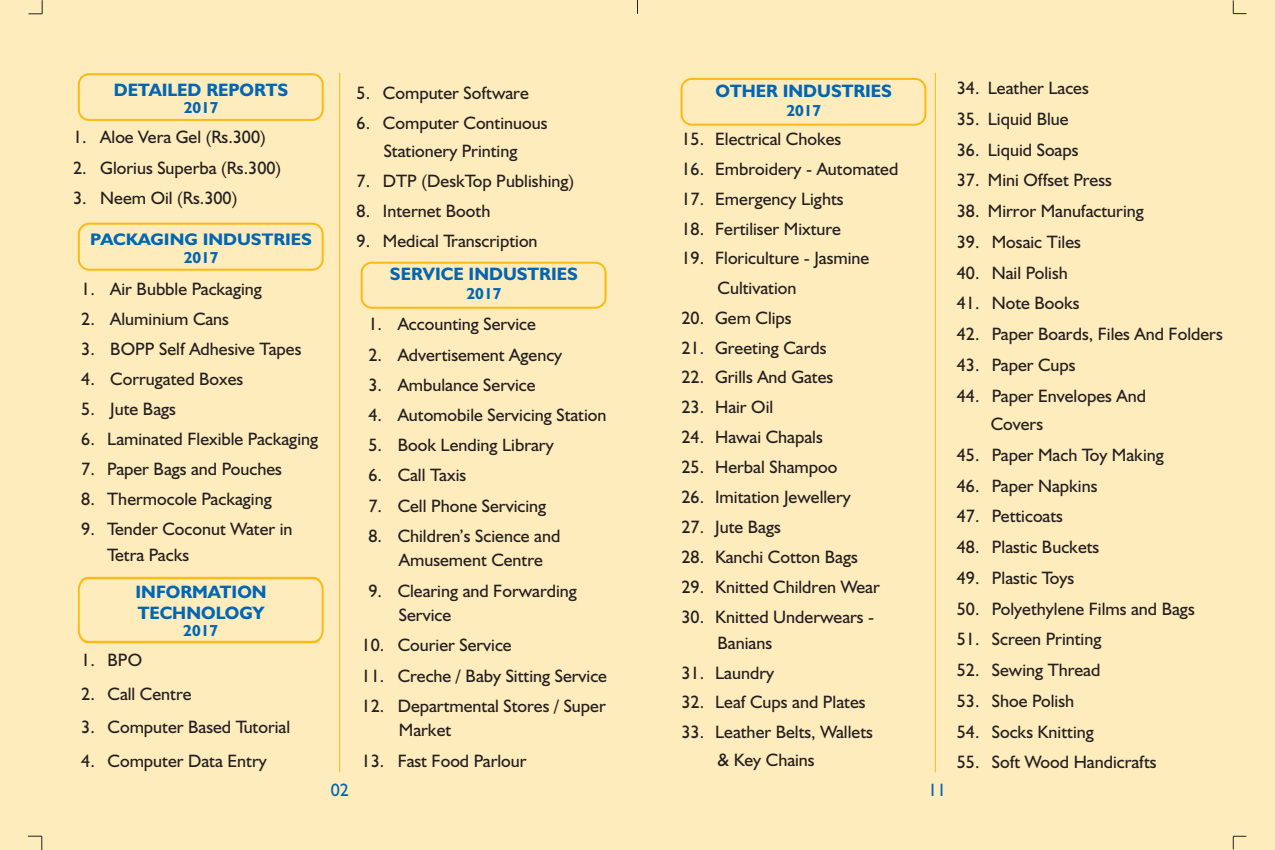
<style>
.page{position:relative;width:1275px;height:850px;background:#fff}
.page>*{position:absolute;margin:0;border:0;box-sizing:border-box;transform-origin:0 0}
.t1{font:18px/24.6px "Humanist 521 BT";color:#231f20}
.t2{font:700 18px/21.4px "Humanist 521 BT";color:#0066b3}
.t3{font:18px "Humanist 521 BT";color:#0066b3}
.t4{font:700 16.8px "Humanist 521 BT";color:#0066b3;scale:1.07 1}
.t5{font:700 16px "Humanist 521 BT";color:#0066b3}
</style>
<div class="page">
<div style="left:0;top:0;width:1274px;height:850px;background:#ffecbc"></div>
<svg style="left:77px;top:576px;width:247px;height:68px"></svg>
<hr style="left:339px;top:73px;width:1px;height:699px;background:#fdb913">
<hr style="left:934px;top:73px;width:1px;height:699px;background:#fdb913">
<svg style="left:28px;top:835px;width:14px;height:15px"></svg>
<svg style="left:28px;top:0;width:15px;height:14px"></svg>
<svg style="left:1232px;top:836px;width:14px;height:13px"></svg>
<svg style="left:1232px;top:0;width:14px;height:14px"></svg>
<svg style="left:637px;top:0;width:1px;height:14px"></svg>
<div style="left:78px;top:73px;width:246px;height:48px;border:2px solid #fdb913;border-radius:10px"></div>
<div style="left:78px;top:223px;width:246px;height:48px;border:2px solid #fdb913;border-radius:10px"></div>
<div style="left:680px;top:78px;width:246px;height:48px;border:2px solid #fdb913;border-radius:10px"></div>
<div style="left:360px;top:262px;width:246px;height:47px;border:2px solid #fdb913;border-radius:10px"></div>
<p class="t2" style="left:114px;top:80px;width:176px">DETAILED REPORTS</p>
<p class="t5" style="left:184px;top:101px;width:36px">2017</p>
<p class="t1" style="left:73px;top:126px;width:194px">1. Aloe Vera Gel (Rs.300)</p>
<p class="t1" style="left:73px;top:156px;width:210px">2. Glorius Superba (Rs.300)</p>
<p class="t1" style="left:73px;top:187px;width:166px">3. Neem Oil (Rs.300)</p>
<p class="t4" style="left:90px;top:232px;width:209px">PACKAGING INDUSTRIES</p>
<p class="t5" style="left:184px;top:250px;width:36px">2017</p>
<p class="t1" style="left:81px;top:278px;width:182px">1. Air Bubble Packaging</p>
<p class="t1" style="left:81px;top:308px;width:149px">2. Aluminium Cans</p>
<p class="t1" style="left:81px;top:338px;width:222px">3. BOPP Self Adhesive Tapes</p>
<p class="t1" style="left:81px;top:368px;width:164px">4. Corrugated Boxes</p>
<p class="t1" style="left:81px;top:398px;width:96px">5. Jute Bags</p>
<p class="t1" style="left:81px;top:428px;width:238px">6. Laminated Flexible Packaging</p>
<p class="t1" style="left:81px;top:458px;width:202px">7. Paper Bags and Pouches</p>
<p class="t1" style="left:81px;top:488px;width:192px">8. Thermocole Packaging</p>
<p class="t1" style="left:107px;top:517px;width:187px;line-height:26px;text-indent:-26px">9. Tender Coconut Water in<br>Tetra Packs</p>
<p class="t2" style="left:136px;top:582px;width:133px">INFORMATION<br>TECHNOLOGY</p>
<p class="t5" style="left:183px;top:623px;width:36px">2017</p>
<p class="t1" style="left:81px;top:649px;width:62px">1. BPO</p>
<p class="t1" style="left:81px;top:682px;width:112px">2. Call Centre</p>
<p class="t1" style="left:81px;top:716px;width:210px">3. Computer Based Tutorial</p>
<p class="t1" style="left:81px;top:750px;width:187px">4. Computer Data Entry</p>
<p class="t3" style="left:331px;top:782px;width:20px">02</p>
<p class="t1" style="left:356px;top:82px;width:174px">5. Computer Software</p>
<p class="t1" style="left:356px;top:110px;width:192px;line-height:28px;text-align:center">6. Computer Continuous<br>Stationery Printing</p>
<p class="t1" style="left:356px;top:170px;width:219px">7. DTP (DeskTop Publishing)</p>
<p class="t1" style="left:356px;top:200px;width:135px">8. Internet Booth</p>
<p class="t1" style="left:356px;top:230px;width:182px">9. Medical Transcription</p>
<p class="t5" style="left:466px;top:287px;width:36px">2017</p>
<p class="t2" style="left:390px;top:265px;width:189px">SERVICE INDUSTRIES</p>
<p class="t1" style="left:368px;top:313px;width:169px">1. Accounting Service</p>
<p class="t1" style="left:368px;top:344px;width:195px">2. Advertisement Agency</p>
<p class="t1" style="left:368px;top:374px;width:169px">3. Ambulance Service</p>
<p class="t1" style="left:368px;top:404px;width:239px">4. Automobile Servicing Station</p>
<p class="t1" style="left:368px;top:434px;width:187px">5. Book Lending Library</p>
<p class="t1" style="left:368px;top:464px;width:99px">6. Call Taxis</p>
<p class="t1" style="left:368px;top:494px;width:179px">7. Cell Phone Servicing</p>
<p class="t1" style="left:399px;top:525px;width:163px;text-indent:-30px">8. Children’s Science and<br>Amusement Centre</p>
<p class="t1" style="left:399px;top:579px;width:179px;text-indent:-30px">9. Clearing and Forwarding<br>Service</p>
<p class="t1" style="left:361px;top:634px;width:152px">10. Courier Service</p>
<p class="t1" style="left:361px;top:664px;width:247px">11. Creche / Baby Sitting Service</p>
<p class="t1" style="left:399px;top:694px;width:208px;text-indent:-37px">12. Departmental Stores / Super<br>Market</p>
<p class="t1" style="left:361px;top:749px;width:166px">13. Fast Food Parlour</p>
<p class="t2" style="left:715px;top:82px;width:178px">OTHER INDUSTRIES</p>
<p class="t5" style="left:786px;top:103px;width:36px">2017</p>
<p class="t1" style="left:681px;top:128px;width:161px">15. Electrical Chokes</p>
<p class="t1" style="left:681px;top:158px;width:218px">16. Embroidery - Automated</p>
<p class="t1" style="left:681px;top:188px;width:163px">17. Emergency Lights</p>
<p class="t1" style="left:681px;top:217px;width:161px">18. Fertiliser Mixture</p>
<p class="t1" style="left:717px;top:245px;width:153px;line-height:29.4px;text-indent:-36px">19. Floriculture - Jasmine<br>Cultivation</p>
<p class="t1" style="left:681px;top:307px;width:112px">20. Gem Clips</p>
<p class="t1" style="left:681px;top:336px;width:146px">21. Greeting Cards</p>
<p class="t1" style="left:681px;top:366px;width:153px">22. Grills And Gates</p>
<p class="t1" style="left:681px;top:396px;width:93px">23. Hair Oil</p>
<p class="t1" style="left:681px;top:426px;width:143px">24. Hawai Chapals</p>
<p class="t1" style="left:681px;top:456px;width:157px">25. Herbal Shampoo</p>
<p class="t1" style="left:681px;top:486px;width:171px">26. Imitation Jewellery</p>
<p class="t1" style="left:681px;top:516px;width:101px">27. Jute Bags</p>
<p class="t1" style="left:681px;top:546px;width:178px">28. Kanchi Cotton Bags</p>
<p class="t1" style="left:681px;top:575px;width:200px">29. Knitted Children Wear</p>
<p class="t1" style="left:717px;top:604px;width:158px;line-height:26.8px;text-indent:-36px">30. Knitted Underwears -<br>Banians</p>
<p class="t1" style="left:681px;top:662px;width:94px">31. Laundry</p>
<p class="t1" style="left:681px;top:691px;width:185px">32. Leaf Cups and Plates</p>
<p class="t1" style="left:717px;top:719px;width:157px;line-height:27.8px;text-indent:-36px">33. Leather Belts, Wallets &amp; Key Chains</p>
<p class="t3" style="left:928px;top:782px;width:20px">11</p>
<p class="t1" style="left:956px;top:77px;width:133px">34. Leather Laces</p>
<p class="t1" style="left:956px;top:108px;width:113px">35. Liquid Blue</p>
<p class="t1" style="left:956px;top:139px;width:123px">36. Liquid Soaps</p>
<p class="t1" style="left:956px;top:169px;width:156px">37. Mini Offset Press</p>
<p class="t1" style="left:956px;top:200px;width:188px">38. Mirror Manufacturing</p>
<p class="t1" style="left:956px;top:231px;width:126px">39. Mosaic Tiles</p>
<p class="t1" style="left:956px;top:262px;width:112px">40. Nail Polish</p>
<p class="t1" style="left:956px;top:292px;width:124px">41. Note Books</p>
<p class="t1" style="left:956px;top:323px;width:267px">42. Paper Boards, Files And Folders</p>
<p class="t1" style="left:956px;top:354px;width:120px">43. Paper Cups</p>
<p class="t1" style="left:990px;top:382px;width:157px;line-height:28.8px;text-indent:-34px">44. Paper Envelopes And<br>Covers</p>
<p class="t1" style="left:956px;top:444px;width:208px">45. Paper Mach Toy Making</p>
<p class="t1" style="left:956px;top:475px;width:142px">46. Paper Napkins</p>
<p class="t1" style="left:956px;top:505px;width:108px">47. Petticoats</p>
<p class="t1" style="left:956px;top:536px;width:144px">48. Plastic Buckets</p>
<p class="t1" style="left:956px;top:567px;width:119px">49. Plastic Toys</p>
<p class="t1" style="left:956px;top:597px;width:239px">50. Polyethylene Films and Bags</p>
<p class="t1" style="left:956px;top:628px;width:146px">51. Screen Printing</p>
<p class="t1" style="left:956px;top:659px;width:145px">52. Sewing Thread</p>
<p class="t1" style="left:956px;top:690px;width:119px">53. Shoe Polish</p>
<p class="t1" style="left:956px;top:720px;width:138px">54. Socks Knitting</p>
<p class="t1" style="left:956px;top:751px;width:201px">55. Soft Wood Handicrafts</p>
</div>
